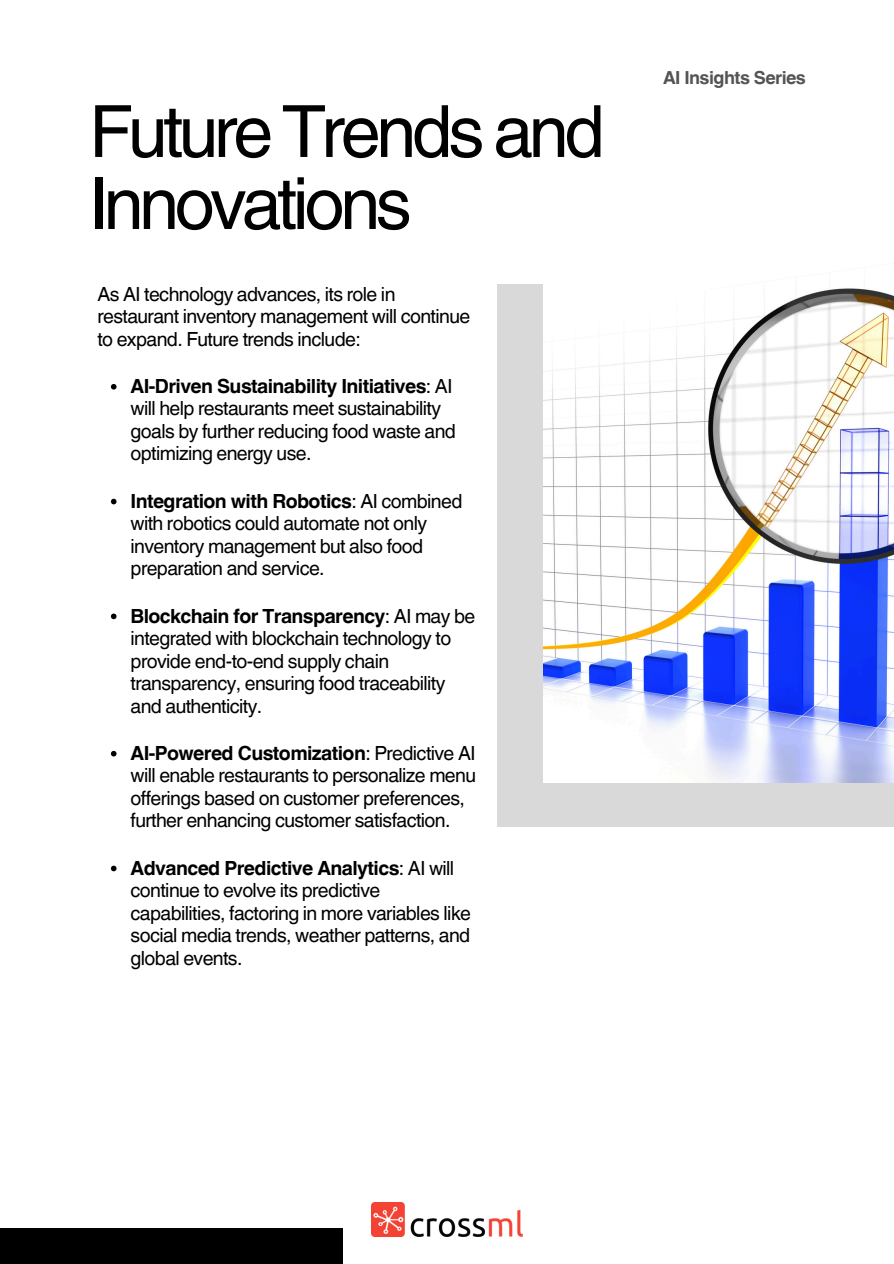
<style>
.page{position:relative;width:894px;height:1264px;background:#fff}
.page>*{position:absolute;margin:0;border:0;box-sizing:border-box;transform-origin:0 0}
.t1{font:72px/72px "Helvetica World";letter-spacing:-.06em;color:#000}
.t2{font:19.5px/22.5px "Helvetica World";letter-spacing:-.03em;color:#000}
.t3{font:700 18px "Helvetica World";letter-spacing:-.03em;color:#545454}
.s1{font-weight:700}
</style>
<div class="page">
<div style="left:497px;top:284px;width:396px;height:542px;background:#d9d9d9"></div>
<div style="left:0;top:1228px;width:343px;height:35px;background:#000"></div>
<img style="left:543px;top:284px;width:350px;height:498px">
<svg style="left:111px;top:384px;width:5px;height:5px"></svg>
<svg style="left:111px;top:499px;width:5px;height:5px"></svg>
<svg style="left:111px;top:613px;width:5px;height:6px"></svg>
<svg style="left:111px;top:751px;width:5px;height:5px"></svg>
<svg style="left:111px;top:865px;width:5px;height:6px"></svg>
<img style="left:371px;top:1202px;width:151px;height:34px">
<h1 class="t1" style="left:89px;top:96px;width:517px">Future Trends and<br>Innovations</h1>
<p class="t2" style="left:97px;top:283px;width:374px">As AI technology advances, its role in restaurant inventory management will continue to expand. Future trends include:</p>
<p class="t2" style="left:130px;top:375px;width:327px"><span class="s1">AI-Driven Sustainability Initiatives</span>: AI will help restaurants meet sustainability goals by further reducing food waste and optimizing energy use.</p>
<p class="t2" style="left:130px;top:490px;width:333px"><span class="s1">Integration with Robotics</span>: AI combined with robotics could automate not only inventory management but also food preparation and service.</p>
<p class="t2" style="left:130px;top:604px;width:346px"><span class="s1">Blockchain for Transparency</span>: AI may be integrated with blockchain technology to provide end-to-end supply chain transparency, ensuring food traceability and authenticity.</p>
<p class="t2" style="left:130px;top:742px;width:347px"><span class="s1">AI-Powered Customization</span>: Predictive AI will enable restaurants to personalize menu offerings based on customer preferences, further enhancing customer satisfaction.</p>
<p class="t2" style="left:130px;top:856px;width:342px"><span class="s1">Advanced Predictive Analytics</span>: AI will continue to evolve its predictive capabilities, factoring in more variables like social media trends, weather patterns, and global events.</p>
<p class="t3" style="left:663px;top:63px;width:144px">AI Insights Series</p>
</div>
